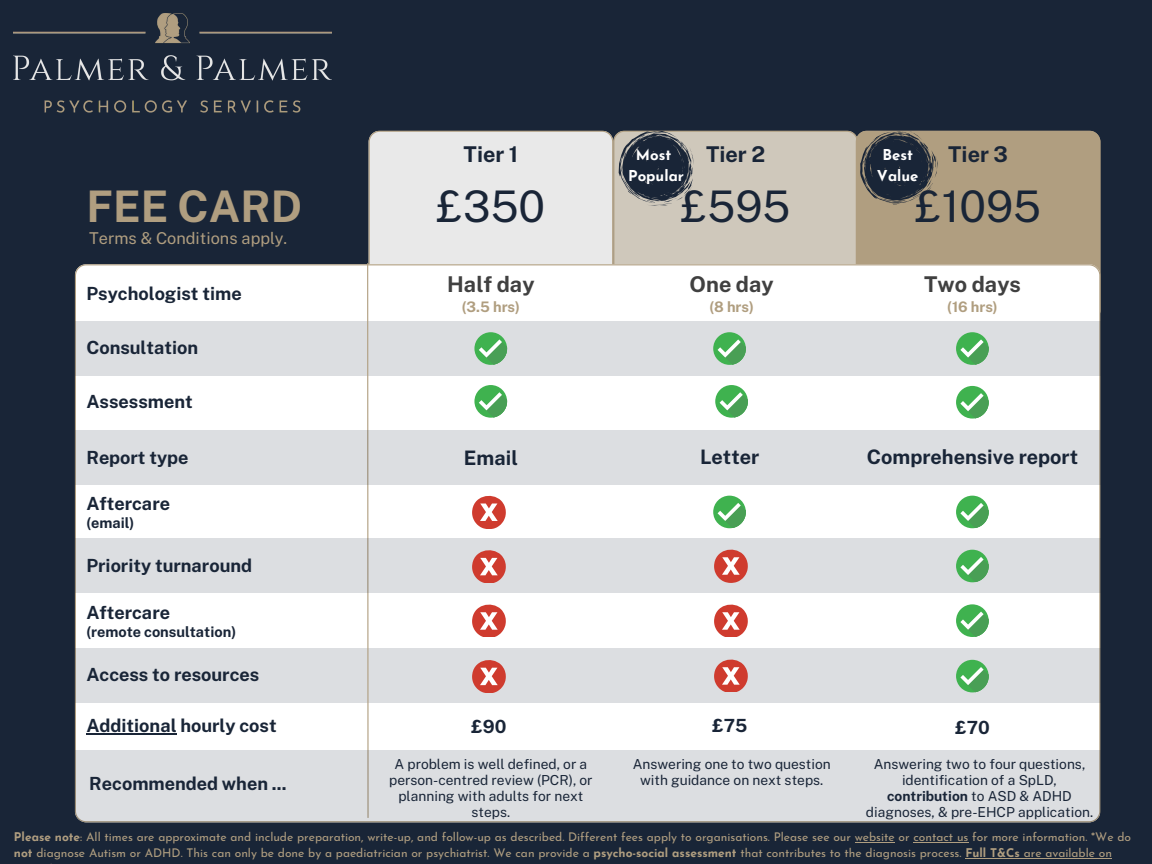
<style>
.page{position:relative;width:1152px;height:864px;background:#192537}
.page>*{position:absolute;margin:0;border:0;box-sizing:border-box;transform-origin:0 0}
.t1{font:43.5px "Public Sans";color:#192537}
.t2{font:700 43.5px "Public Sans";color:#b09e80}
.t3{font:700 21.75px "Public Sans";color:#404040}
.t4{font:700 21.75px "Public Sans";color:#192537}
.t5{font:700 19.95px "Public Sans";color:#192537}
.t6{font:700 18.15px "Public Sans";color:#192537}
.t7{font:16.35px "Public Sans";color:#b09e80}
.t8{font:700 15px "Josefin Sans";color:#fff}
.t9{font:700 14.55px "Public Sans";color:#192537}
.t10{font:700 14.55px "Public Sans";color:#b09e80}
.t11{font:13.8px/15.8px "Public Sans";color:#192537;text-align:center}
.t12{font:12px/16px "Josefin Sans";color:#b09e80}
.s1{font-weight:700}
</style>
<div class="page">
<img style="left:14px;top:13px;width:317px;height:99px">
<hr style="left:855px;top:842px;width:40px;height:1px;background:#b09e80">
<hr style="left:913px;top:842px;width:55px;height:1px;background:#b09e80">
<hr style="left:965px;top:858px;width:59px;height:1px;background:#b09e80">
<hr style="left:1024px;top:858px;width:88px;height:1px;background:#b09e80">
<div style="left:369px;top:131px;width:244px;height:133px;background:#e9e9e9"></div>
<div style="left:613px;top:131px;width:243px;height:133px;background:#cfc8bb"></div>
<svg style="left:619px;top:131px;width:75px;height:75px"></svg>
<div style="left:856px;top:131px;width:244px;height:133px;background:#b09e80"></div>
<svg style="left:845px;top:130px;width:106px;height:91px"></svg>
<div style="left:75px;top:264px;width:1025px;height:486px;background:#fff"></div>
<div style="left:75px;top:649px;width:1025px;height:54px;background:#dcdee1"></div>
<div style="left:75px;top:322px;width:1025px;height:54px;background:#dcdee1"></div>
<hr style="left:367px;top:263px;width:2px;height:555px;background:#b09e80">
<div style="left:75px;top:430px;width:1025px;height:54px;background:#dcdee1"></div>
<div style="left:75px;top:539px;width:1025px;height:54px;background:#dcdee1"></div>
<div style="left:474px;top:332px;width:33px;height:33px;background:#3fb24f;border-radius:50%"></div>
<svg style="left:479px;top:339px;width:28px;height:26px"></svg>
<svg style="left:472px;top:496px;width:34px;height:32px"></svg>
<hr style="left:86px;top:733px;width:91px;height:1px;background:#192537">
<div style="left:474px;top:385px;width:33px;height:33px;background:#3fb24f;border-radius:50%"></div>
<svg style="left:479px;top:392px;width:28px;height:25px"></svg>
<div style="left:713px;top:332px;width:33px;height:33px;background:#3fb24f;border-radius:50%"></div>
<svg style="left:718px;top:339px;width:28px;height:26px"></svg>
<div style="left:956px;top:332px;width:33px;height:33px;background:#3fb24f;border-radius:50%"></div>
<svg style="left:960px;top:339px;width:29px;height:26px"></svg>
<div style="left:715px;top:385px;width:33px;height:33px;background:#3fb24f;border-radius:50%"></div>
<svg style="left:720px;top:392px;width:28px;height:25px"></svg>
<div style="left:956px;top:386px;width:33px;height:33px;background:#3fb24f;border-radius:50%"></div>
<svg style="left:960px;top:393px;width:29px;height:25px"></svg>
<div style="left:713px;top:496px;width:33px;height:32px;background:#3fb24f;border-radius:50%"></div>
<svg style="left:718px;top:503px;width:28px;height:25px"></svg>
<div style="left:956px;top:496px;width:33px;height:32px;background:#3fb24f;border-radius:50%"></div>
<svg style="left:960px;top:503px;width:29px;height:25px"></svg>
<svg style="left:472px;top:550px;width:34px;height:33px"></svg>
<svg style="left:472px;top:604px;width:34px;height:33px"></svg>
<svg style="left:472px;top:660px;width:34px;height:32px"></svg>
<svg style="left:714px;top:604px;width:34px;height:33px"></svg>
<svg style="left:714px;top:659px;width:34px;height:33px"></svg>
<div style="left:956px;top:550px;width:33px;height:32px;background:#3fb24f;border-radius:50%"></div>
<svg style="left:960px;top:557px;width:29px;height:25px"></svg>
<div style="left:956px;top:604px;width:33px;height:33px;background:#3fb24f;border-radius:50%"></div>
<svg style="left:960px;top:612px;width:29px;height:25px"></svg>
<div style="left:956px;top:660px;width:33px;height:32px;background:#3fb24f;border-radius:50%"></div>
<svg style="left:960px;top:667px;width:29px;height:25px"></svg>
<svg style="left:714px;top:549px;width:34px;height:33px"></svg>
<div style="left:75px;top:750px;width:1025px;height:72px;background:#dcdee1"></div>
<h2 class="t2" style="left:86px;top:181px;width:217px">FEE CARD</h2>
<p class="t7" style="left:89px;top:229px;width:200px">Terms &amp; Conditions apply.</p>
<h5 class="t6" style="left:86px;top:283px;width:157px">Psychologist time</h5>
<h3 class="t6" style="left:86px;top:337px;width:113px">Consultation</h3>
<h4 class="t6" style="left:86px;top:390px;width:108px">Assessment</h4>
<h2 class="t6" style="left:86px;top:447px;width:104px">Report type</h2>
<h6 class="t6" style="left:86px;top:493px;width:85px">Aftercare</h6>
<h6 class="t9" style="left:86px;top:514px;width:50px">(email)</h6>
<h3 class="t6" style="left:86px;top:555px;width:167px">Priority turnaround</h3>
<h3 class="t6" style="left:86px;top:602px;width:85px">Aftercare</h3>
<h3 class="t9" style="left:86px;top:623px;width:151px">(remote consultation)</h3>
<h3 class="t6" style="left:86px;top:664px;width:174px">Access to resources</h3>
<h1 class="t6" style="left:86px;top:715px;width:192px">Additional hourly cost</h1>
<h3 class="t6" style="left:89px;top:773px;width:199px">Recommended when ...</h3>
<p class="t4" style="left:464px;top:142px;width:56px">Tier 1</p>
<h2 class="t8" style="left:636px;top:149px;width:37px">Most</h2>
<h3 class="t4" style="left:706px;top:142px;width:61px">Tier 2</h3>
<h2 class="t8" style="left:628px;top:169px;width:57px">Popular</h2>
<h3 class="t8" style="left:882px;top:149px;width:32px">Best</h3>
<h6 class="t4" style="left:948px;top:142px;width:61px">Tier 3</h6>
<h3 class="t8" style="left:877px;top:169px;width:43px">Value</h3>
<p class="t1" style="left:437px;top:181px;width:110px">£350</p>
<h6 class="t1" style="left:681px;top:181px;width:111px">£595</h6>
<p class="t1" style="left:915px;top:181px;width:128px">£1095</p>
<h3 class="t3" style="left:447px;top:272px;width:89px">Half day</h3>
<h3 class="t10" style="left:462px;top:298px;width:60px">(3.5 hrs)</h3>
<h4 class="t3" style="left:690px;top:272px;width:86px">One day</h4>
<h4 class="t10" style="left:709px;top:298px;width:46px">(8 hrs)</h4>
<p class="t3" style="left:924px;top:272px;width:98px">Two days</p>
<p class="t10" style="left:947px;top:298px;width:52px">(16 hrs)</p>
<p class="t5" style="left:464px;top:446px;width:55px">Email</p>
<p class="t5" style="left:700px;top:445px;width:61px">Letter</p>
<h4 class="t5" style="left:867px;top:445px;width:213px">Comprehensive report</h4>
<p class="t6" style="left:471px;top:716px;width:37px">£90</p>
<h4 class="t6" style="left:712px;top:714px;width:37px">£75</h4>
<p class="t6" style="left:955px;top:717px;width:36px">£70</p>
<h4 class="t11" style="left:389px;top:757px;width:205px">A problem is well defined, or a person-centred review (PCR), or planning with adults for next steps.</h4>
<p class="t11" style="left:633px;top:757px;width:200px">Answering one to two question with guidance on next steps.</p>
<p class="t11" style="left:866px;top:757px;width:229px">Answering two to four questions, identification of a SpLD, <span class="s1">contribution</span> to ASD &amp; ADHD diagnoses, &amp; pre-EHCP application.</p>
<p class="t12" style="left:14px;top:830px;width:1119px"><span class="s1">Please note</span>: All times are approximate and include preparation, write-up, and follow-up as described. Different fees apply to organisations. Please see our website or contact us for more information. *We do <span class="s1">not</span> diagnose Autism or ADHD. This can only be done by a paediatrician or psychiatrist. We can provide a <span class="s1">psycho-social assessment</span> that contributes to the diagnosis process. <span class="s1">Full T&amp;Cs</span> are available on</p>
</div>
